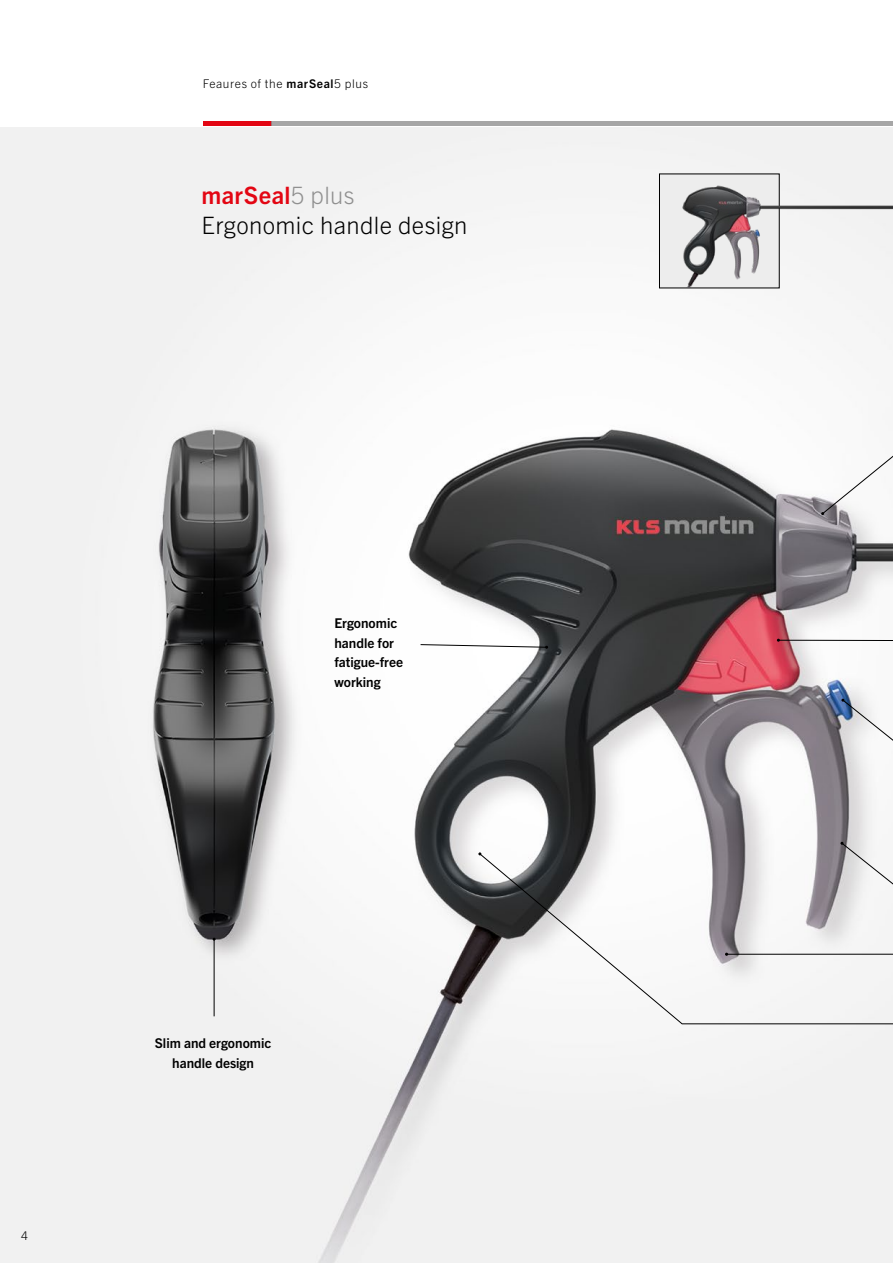
<style>
.page{position:relative;width:893px;height:1263px;background:#fff}
.page>*{position:absolute;margin:0;border:0;box-sizing:border-box;transform-origin:0 0}
.t1{font:300 24px/30px "Trade Gothic Next LT Pro";letter-spacing:.015em;color:#000}
.t2{font:700 13.5px/19.5px "Trade Gothic Next LT Pro";color:#000}
.t3{font:300 12px "Trade Gothic Next LT Pro";letter-spacing:.05em;color:#000}
.s1{font-weight:700}
.s2{font-weight:700;color:#e30613}
.s3{color:#909090}
</style>
<div class="page">
<img style="left:0;top:127px;width:893px;height:1136px">
<hr style="left:203px;top:121px;width:68px;height:4px;background:#e30613">
<hr style="left:271px;top:121px;width:622px;height:4px;background:#a6a6a6">
<svg style="left:479px;top:853px;width:414px;height:171px"></svg>
<svg style="left:821px;top:418px;width:72px;height:97px"></svg>
<hr style="left:214px;top:939px;width:1px;height:77px;background:#000">
<svg style="left:420px;top:644px;width:128px;height:5px"></svg>
<hr style="left:727px;top:954px;width:166px;height:1px;background:#000">
<svg style="left:840px;top:842px;width:53px;height:113px"></svg>
<div style="left:659px;top:174px;width:120px;height:114px;background:#ededed"></div>
<img style="left:671px;top:144px;width:222px;height:144px">
<svg style="left:841px;top:699px;width:52px;height:123px"></svg>
<svg style="left:777px;top:639px;width:116px;height:3px"></svg>
<p class="t3" style="left:203px;top:75px;width:167px">Feaures of the <span class="s1">marSeal</span>5 plus</p>
<h1 class="t1" style="left:202px;top:179px;width:267px"><span class="s2">marSeal</span><span class="s3">5 plus<br></span>Ergonomic handle design</h1>
<p class="t2" style="left:334px;top:613px;width:70px">Ergonomic handle for fatigue-free working</p>
<p class="t3" style="left:21px;top:1227px;width:8px">4</p>
<p class="t2" style="left:155px;top:1033px;width:118px;text-align:center">Slim and ergonomic handle design</p>
</div>
